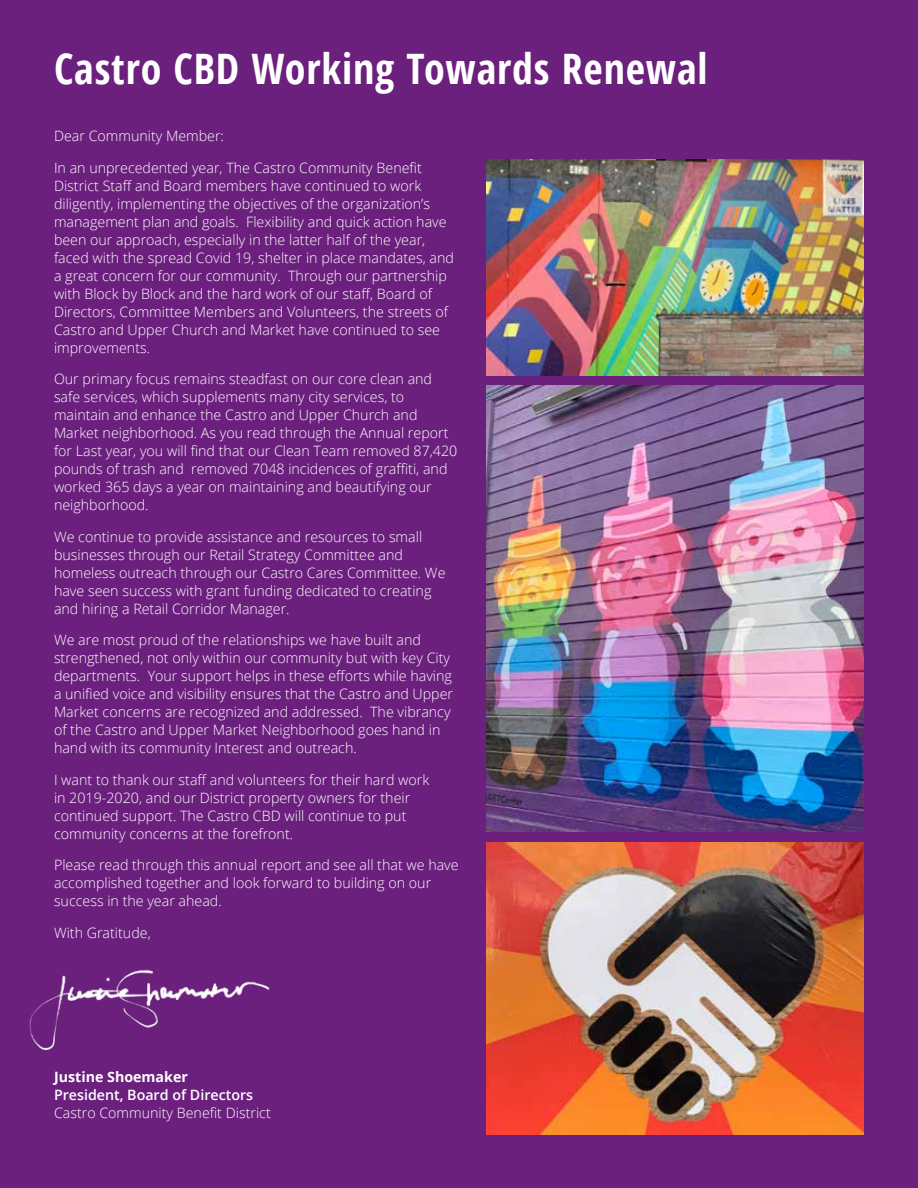
<style>
.page{position:relative;width:918px;height:1188px;background:#6c207e}
.page>*{position:absolute;margin:0;border:0;box-sizing:border-box;transform-origin:0 0}
.t1{font:700 condensed 42px "Open Sans";letter-spacing:.02em;color:#fff}
.t2{font:300 14.25px/18px "Open Sans";color:#fff}
.t3{font:600 14.25px "Open Sans";color:#fff}
.t4{font:700 14.25px "Open Sans";color:#fff}
</style>
<div class="page">
<img style="left:29px;top:969px;width:241px;height:82px">
<img style="left:486px;top:842px;width:378px;height:293px">
<img style="left:486px;top:386px;width:378px;height:446px">
<img style="left:486px;top:160px;width:378px;height:216px">
<h1 class="t1" style="left:54px;top:39px;width:655px">Castro CBD Working Towards Renewal</h1>
<p class="t2" style="left:54px;top:126px;width:172px">Dear Community Member:</p>
<p class="t2" style="left:54px;top:158px;width:401px">In an unprecedented year, The Castro Community Benefit District Staff and Board members have continued to work diligently, implementing the objectives of the organization’s management plan and goals. Flexibility and quick action have been our approach, especially in the latter half of the year, faced with the spread Covid 19, shelter in place mandates, and a great concern for our community. Through our partnership with Block by Block and the hard work of our staff, Board of Directors, Committee Members and Volunteers, the streets of Castro and Upper Church and Market have continued to see improvements.</p>
<p class="t2" style="left:54px;top:369px;width:405px">Our primary focus remains steadfast on our core clean and safe services, which supplements many city services, to maintain and enhance the Castro and Upper Church and Market neighborhood. As you read through the Annual report for Last year, you will find that our Clean Team removed 87,420 pounds of trash and removed 7048 incidences of graffiti, and worked 365 days a year on maintaining and beautifying our neighborhood.</p>
<p class="t2" style="left:54px;top:527px;width:393px">We continue to provide assistance and resources to small businesses through our Retail Strategy Committee and homeless outreach through our Castro Cares Committee. We have seen success with grant funding dedicated to creating and hiring a Retail Corridor Manager.</p>
<p class="t2" style="left:54px;top:630px;width:401px">We are most proud of the relationships we have built and strengthened, not only within our community but with key City departments. Your support helps in these efforts while having a unified voice and visibility ensures that the Castro and Upper Market concerns are recognized and addressed. The vibrancy of the Castro and Upper Market Neighborhood goes hand in hand with its community Interest and outreach.</p>
<p class="t2" style="left:54px;top:770px;width:377px">I want to thank our staff and volunteers for their hard work in 2019-2020, and our District property owners for their continued support. The Castro CBD will continue to put community concerns at the forefront.</p>
<p class="t2" style="left:54px;top:855px;width:406px">Please read through this annual report and see all that we have accomplished together and look forward to building on our success in the year ahead.</p>
<p class="t2" style="left:54px;top:923px;width:98px">With Gratitude,</p>
<p class="t4" style="left:54px;top:1066px;width:135px">Justine Shoemaker</p>
<p class="t3" style="left:54px;top:1085px;width:201px">President, Board of Directors</p>
<p class="t2" style="left:54px;top:1103px;width:218px">Castro Community Benefit District</p>
</div>
